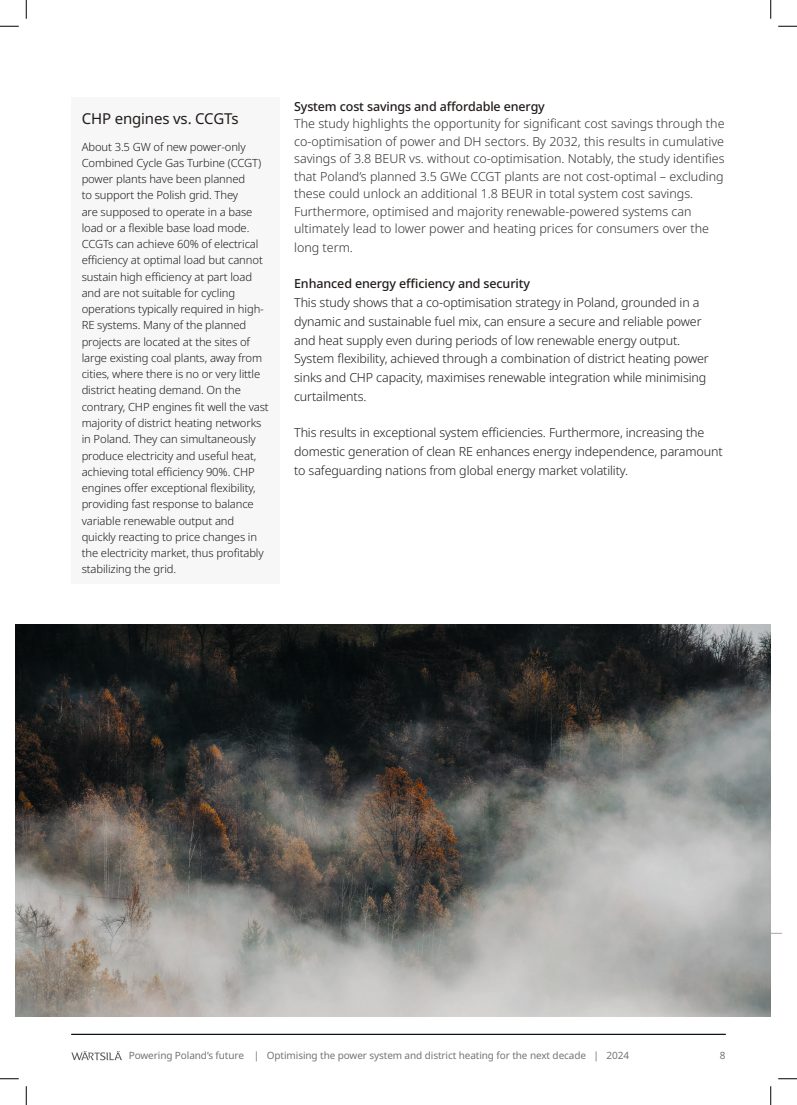
<style>
.page{position:relative;width:797px;height:1105px;background:#fff}
.page>*{position:absolute;margin:0;border:0;box-sizing:border-box;transform-origin:0 0}
.Sidenote_title{font:15px "Noto Sans";letter-spacing:-.01em;color:#201c1a}
.Body{font:300 12.5px/18.8px "Noto Sans";letter-spacing:-.01em;color:#201c1a}
.Body-2{font:300 12.5px/17.5px "Noto Sans";color:#36322f}
.Subheadline_01{font:500 12.5px "Noto Sans";letter-spacing:-.01em;color:#201c1a}
.Sidenote{font:300 11.25px/16.2px "Noto Sans";letter-spacing:-.01em;color:#201c1a}
.t1{font:10px "Noto Sans";letter-spacing:-.01em;color:#767471}
</style>
<div class="page">
<svg style="left:770px;top:624px;width:11px;height:310px"></svg>
<hr style="left:71px;top:1034px;width:654px;height:1px;background:#08121b">
<svg style="left:71px;top:1051px;width:51px;height:9px"></svg>
<div style="left:71px;top:97px;width:209px;height:487px;background:#f7f7f7"></div>
<img style="left:16px;top:624px;width:754px;height:393px">
<svg style="left:0;top:25px;width:19px;height:2px"></svg>
<svg style="left:778px;top:25px;width:19px;height:2px"></svg>
<svg style="left:0;top:1078px;width:19px;height:1px"></svg>
<svg style="left:778px;top:1078px;width:19px;height:1px"></svg>
<svg style="left:25px;top:0;width:2px;height:19px"></svg>
<svg style="left:25px;top:1086px;width:2px;height:19px"></svg>
<svg style="left:770px;top:0;width:1px;height:19px"></svg>
<svg style="left:770px;top:1086px;width:1px;height:19px"></svg>
<p class="Sidenote_title" style="left:82px;top:110px;width:158px">CHP engines vs. CCGTs</p>
<p class="Sidenote" style="left:82px;top:139px;width:188px">About 3.5 GW of new power-only Combined Cycle Gas Turbine (CCGT) power plants have been planned<br>to support the Polish grid. They<br>are supposed to operate in a base load or a flexible base load mode.<br>CCGTs can achieve 60% of electrical efficiency at optimal load but cannot sustain high efficiency at part load and are not suitable for cycling operations typically required in high-RE systems. Many of the planned projects are located at the sites of large existing coal plants, away from cities, where there is no or very little district heating demand. On the contrary, CHP engines fit well the vast majority of district heating networks in Poland. They can simultaneously produce electricity and useful heat, achieving total efficiency 90%. CHP engines offer exceptional flexibility, providing fast response to balance variable renewable output and quickly reacting to price changes in the electricity market, thus profitably stabilizing the grid.</p>
<p class="Subheadline_01" style="left:294px;top:99px;width:252px">System cost savings and affordable energy</p>
<p class="Body-2" style="left:294px;top:115px;width:432px">The study highlights the opportunity for significant cost savings through the co-optimisation of power and DH sectors. By 2032, this results in cumulative savings of 3.8 BEUR vs. without co-optimisation. Notably, the study identifies that Poland’s planned 3.5 GWe CCGT plants are not cost-optimal – excluding these could unlock an additional 1.8 BEUR in total system cost savings.<br>Furthermore, optimised and majority renewable-powered systems can ultimately lead to lower power and heating prices for consumers over the</p>
<p class="Body-2" style="left:294px;top:239px;width:60px">long term.</p>
<p class="Subheadline_01" style="left:294px;top:277px;width:237px">Enhanced energy efficiency and security</p>
<p class="Body" style="left:294px;top:293px;width:416px">This study shows that a co-optimisation strategy in Poland, grounded in a dynamic and sustainable fuel mix, can ensure a secure and reliable power and heat supply even during periods of low renewable energy output.<br>System flexibility, achieved through a combination of district heating power sinks and CHP capacity, maximises renewable integration while minimising curtailments.</p>
<p class="Body" style="left:294px;top:424px;width:430px">This results in exceptional system efficiencies. Furthermore, increasing the domestic generation of clean RE enhances energy independence, paramount to safeguarding nations from global energy market volatility.</p>
<p class="t1" style="left:129px;top:1050px;width:501px">Powering Poland’s future | Optimising the power system and district heating for the next decade | 2024</p>
<p class="t1" style="left:720px;top:1050px;width:7px">8</p>
</div>
